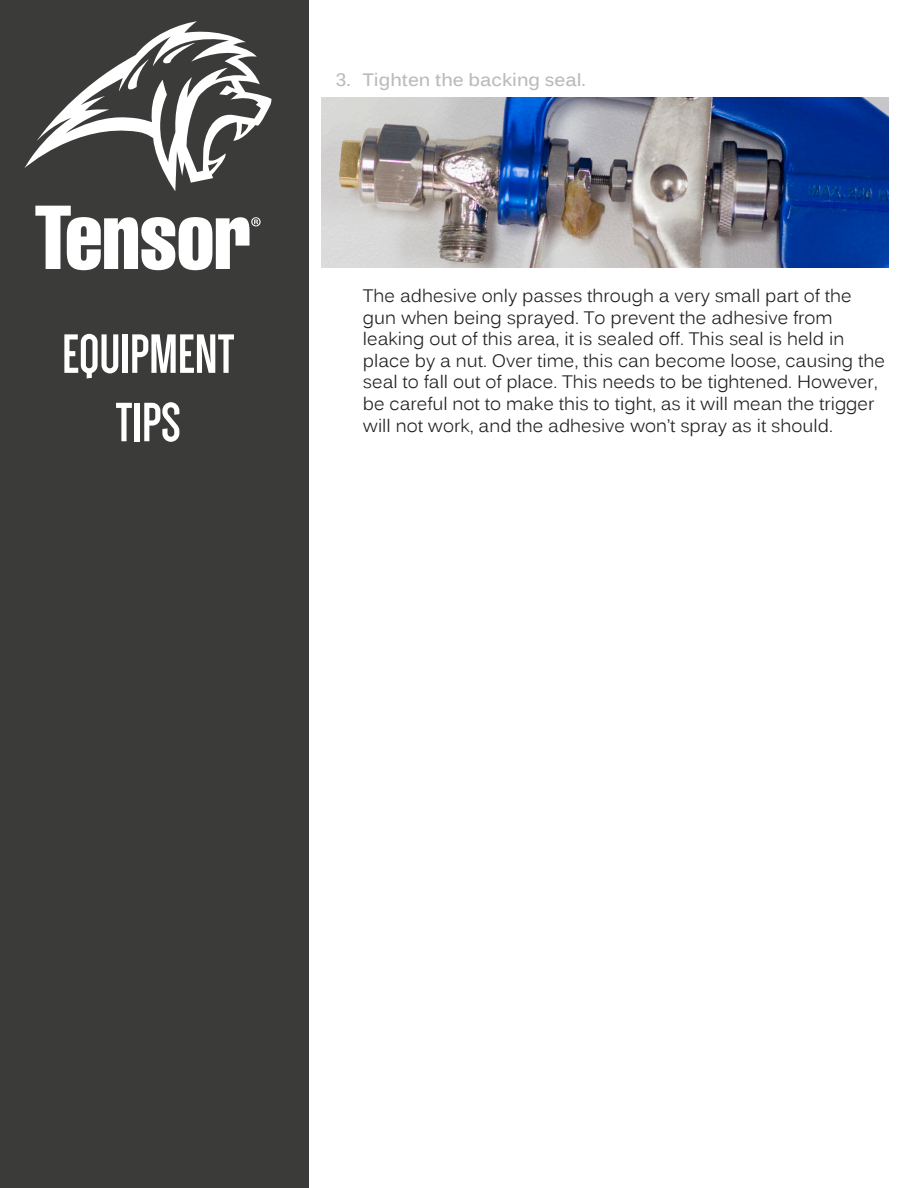
<style>
.page{position:relative;width:918px;height:1188px;background:#fff}
.page>*{position:absolute;margin:0;border:0;box-sizing:border-box;transform-origin:0 0}
.t1{font:700 57px/68.4px "Dense";color:#fff;text-align:center}
.t2{font:18px/21.6px "Kalinga";color:#231f20}
.t3{font:700 18px "Kalinga";color:#babdc0}
</style>
<div class="page">
<div style="left:0;top:0;width:309px;height:1188px;background:#3b3b3a"></div>
<svg style="left:25px;top:21px;width:246px;height:170px"></svg>
<svg style="left:35px;top:206px;width:226px;height:64px"></svg>
<img style="left:322px;top:98px;width:566px;height:170px">
<p class="t1" style="left:62px;top:320px;width:174px">EQUIPMENT<br>TIPS</p>
<p class="t3" style="left:336px;top:68px;width:251px">3. Tighten the backing seal.</p>
<p class="t2" style="left:363px;top:287px;width:524px">The adhesive only passes through a very small part of the gun when being sprayed. To prevent the adhesive from leaking out of this area, it is sealed off. This seal is held in place by a nut. Over time, this can become loose, causing the seal to fall out of place. This needs to be tightened. However, be careful not to make this to tight, as it will mean the trigger will not work, and the adhesive won’t spray as it should.</p>
</div>
